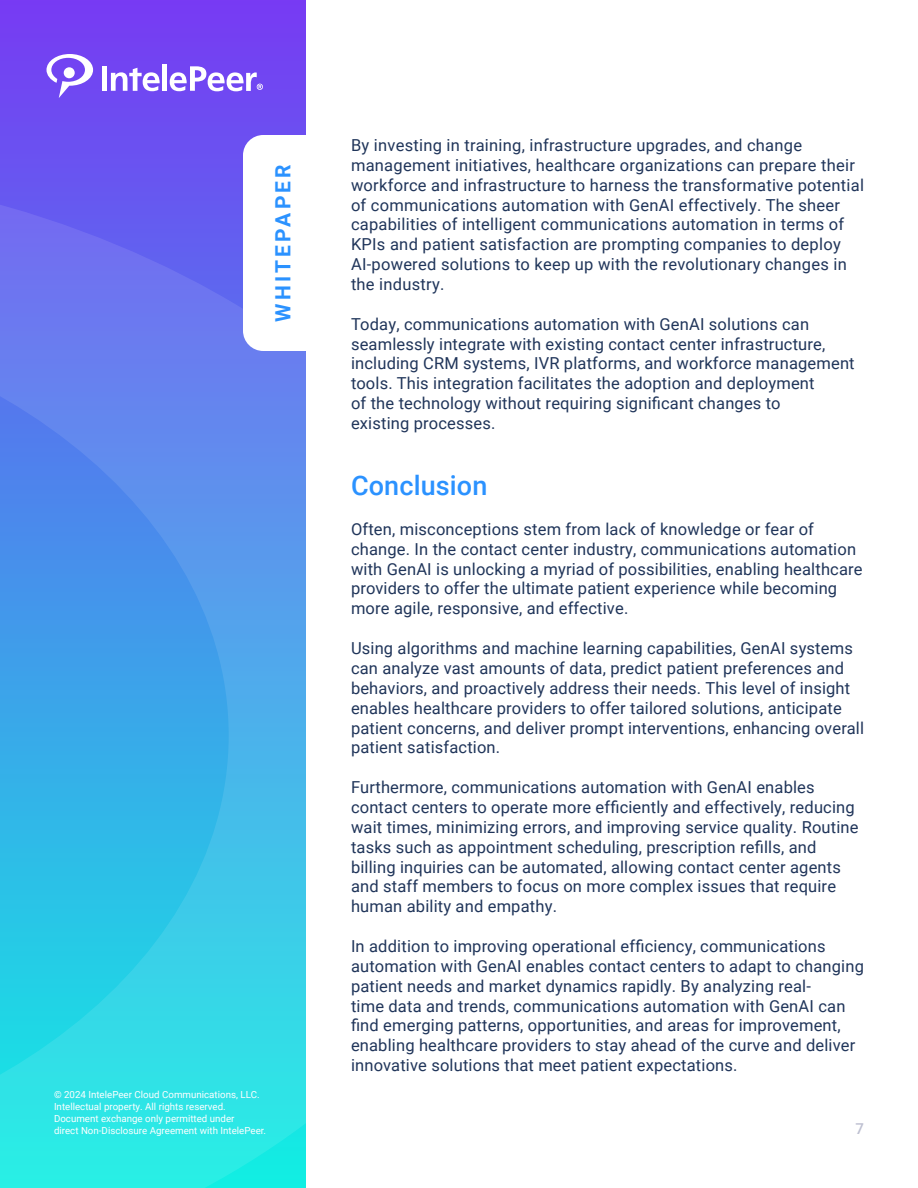
<style>
.page{position:relative;width:918px;height:1188px;background:#fff}
.page>*{position:absolute;margin:0;border:0;box-sizing:border-box;transform-origin:0 0}
.t1{font:500 27px "Roboto";letter-spacing:.005em;color:#2b92ff}
.t2{font:700 21px "Roboto";letter-spacing:.15em;color:#2b92ff}
.t3{font:16.5px/19.8px "Roboto";letter-spacing:.01em;color:#20355a}
.t4{font:500 15px "Roboto";color:#bec0d1}
.t5{font:9.75px/12px "Roboto";color:#fff}
</style>
<div class="page">
<div style="left:0;top:0;width:306px;height:1188px;background:#7146f2"></div>
<svg style="left:0;top:161px;width:306px;height:1027px;background:#46a7ea"></svg>
<div style="left:243px;top:135px;width:85px;height:216px;background:#fff;border-radius:20px"></div>
<svg style="left:47px;top:54px;width:46px;height:44px"></svg>
<div style="left:102px;top:66px;width:5px;height:25px;background:#fff"></div>
<svg style="left:111px;top:68px;width:49px;height:23px"></svg>
<div style="left:162px;top:65px;width:5px;height:26px;background:#fff"></div>
<svg style="left:170px;top:66px;width:93px;height:25px"></svg>
<p class="t2" style="left:268px;top:322px;width:159px;rotate:-90deg">WHITEPAPER</p>
<p class="t5" style="left:54px;top:1088px;width:214px">© 2024 IntelePeer Cloud Communications, LLC.<br>Intellectual property. All rights reserved.<br>Document exchange only permitted under<br>direct Non-Disclosure Agreement with IntelePeer.</p>
<p class="t3" style="left:351px;top:135px;width:515px">By investing in training, infrastructure upgrades, and change management initiatives, healthcare organizations can prepare their workforce and infrastructure to harness the transformative potential of communications automation with GenAI effectively. The sheer capabilities of intelligent communications automation in terms of KPIs and patient satisfaction are prompting companies to deploy AI-powered solutions to keep up with the revolutionary changes in the industry.</p>
<p class="t3" style="left:351px;top:313px;width:505px">Today, communications automation with GenAI solutions can seamlessly integrate with existing contact center infrastructure, including CRM systems, IVR platforms, and workforce management tools. This integration facilitates the adoption and deployment<br>of the technology without requiring significant changes to<br>existing processes.</p>
<h1 class="t1" style="left:351px;top:466px;width:138px">Conclusion</h1>
<p class="t3" style="left:351px;top:519px;width:513px">Often, misconceptions stem from lack of knowledge or fear of change. In the contact center industry, communications automation with GenAI is unlocking a myriad of possibilities, enabling healthcare providers to offer the ultimate patient experience while becoming more agile, responsive, and effective.</p>
<p class="t3" style="left:351px;top:638px;width:515px">Using algorithms and machine learning capabilities, GenAI systems can analyze vast amounts of data, predict patient preferences and behaviors, and proactively address their needs. This level of insight enables healthcare providers to offer tailored solutions, anticipate patient concerns, and deliver prompt interventions, enhancing overall patient satisfaction.</p>
<p class="t3" style="left:351px;top:777px;width:509px">Furthermore, communications automation with GenAI enables contact centers to operate more efficiently and effectively, reducing wait times, minimizing errors, and improving service quality. Routine tasks such as appointment scheduling, prescription refills, and billing inquiries can be automated, allowing contact center agents and staff members to focus on more complex issues that require human ability and empathy.</p>
<p class="t3" style="left:351px;top:936px;width:515px">In addition to improving operational efficiency, communications automation with GenAI enables contact centers to adapt to changing patient needs and market dynamics rapidly. By analyzing real-<br>time data and trends, communications automation with GenAI can find emerging patterns, opportunities, and areas for improvement, enabling healthcare providers to stay ahead of the curve and deliver innovative solutions that meet patient expectations.</p>
<p class="t4" style="left:855px;top:1118px;width:10px">7</p>
</div>
